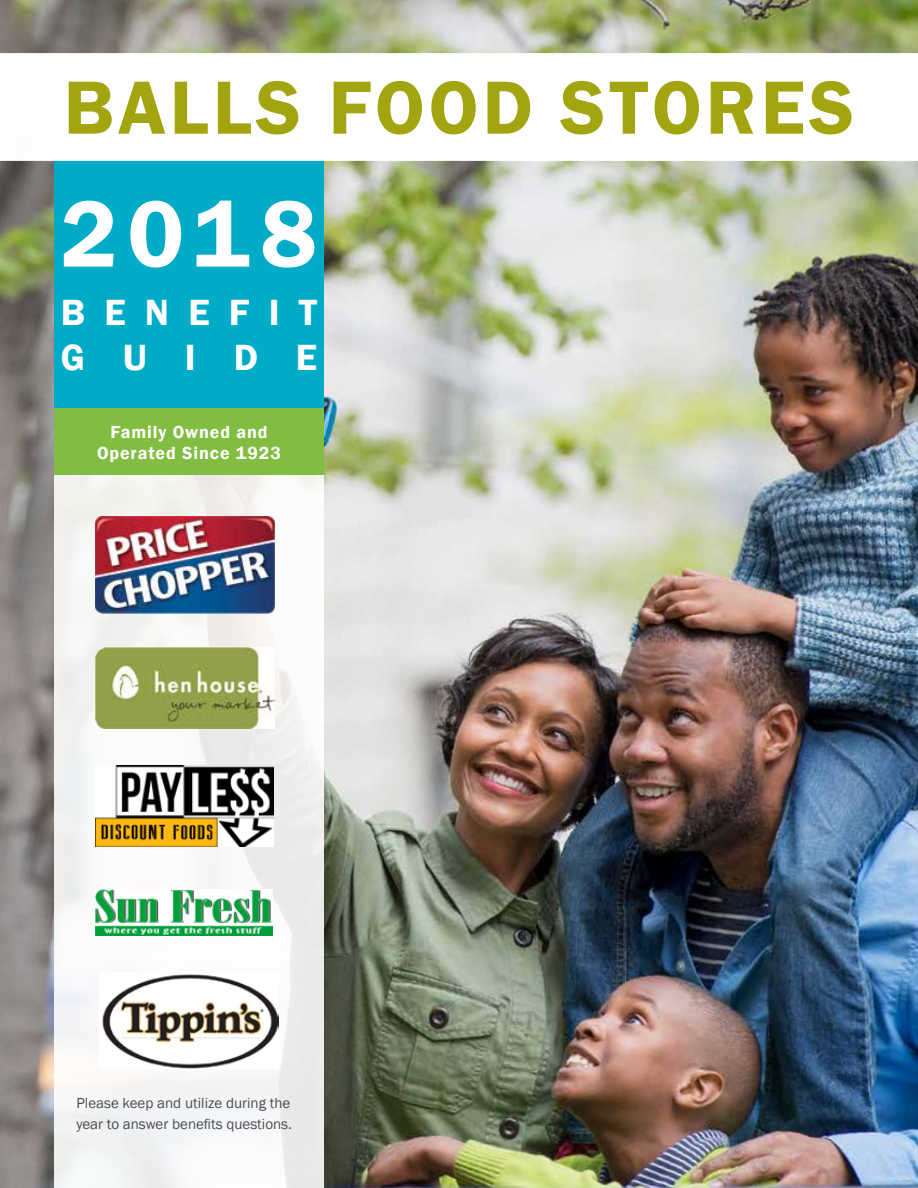
<style>
.page{position:relative;width:918px;height:1188px;background:#fff}
.page>*{position:absolute;margin:0;border:0;box-sizing:border-box;transform-origin:0 0}
.t1{font:600 97.5px "Franklin Gothic";color:#fff}
.t2{font:600 78px "Franklin Gothic";letter-spacing:.05em;color:#a3a510}
.t3{font:600 37.5px/45px "Franklin Gothic";letter-spacing:.51em;color:#fff}
.t4{font:600 18px/21px "Franklin Gothic";letter-spacing:.05em;color:#fff;text-align:center}
.t5{font:15px/21px "Franklin Gothic";color:#4d4d4f}
</style>
<div class="page">
<img style="left:0;top:0;width:918px;height:1188px">
<div style="left:54px;top:360px;width:270px;height:828px;background:linear-gradient(to right,#f6f6f6,#f3f2f2)"></div>
<div style="left:54px;top:160px;width:270px;height:248px;background:#00abc7"></div>
<div style="left:54px;top:408px;width:270px;height:67px;background:#81bd41"></div>
<img style="left:96px;top:517px;width:178px;height:97px">
<img style="left:96px;top:648px;width:178px;height:81px">
<img style="left:100px;top:972px;width:178px;height:97px">
<img style="left:95px;top:766px;width:179px;height:81px">
<img style="left:96px;top:890px;width:177px;height:46px">
<div style="left:0;top:53px;width:918px;height:106px;background:#fff"></div>
<h2 class="t2" style="left:64px;top:60px;width:792px">BALLS FOOD STORES</h2>
<h1 class="t1" style="left:61px;top:174px;width:258px">2018</h1>
<h3 class="t3" style="left:61px;top:291px;width:258px">BENEFIT<br>GUIDE</h3>
<p class="t4" style="left:97px;top:421px;width:185px">Family Owned and<br>Operated Since 1923</p>
<p class="t5" style="left:76px;top:1093px;width:217px">Please keep and utilize during the year to answer benefits questions.</p>
</div>
